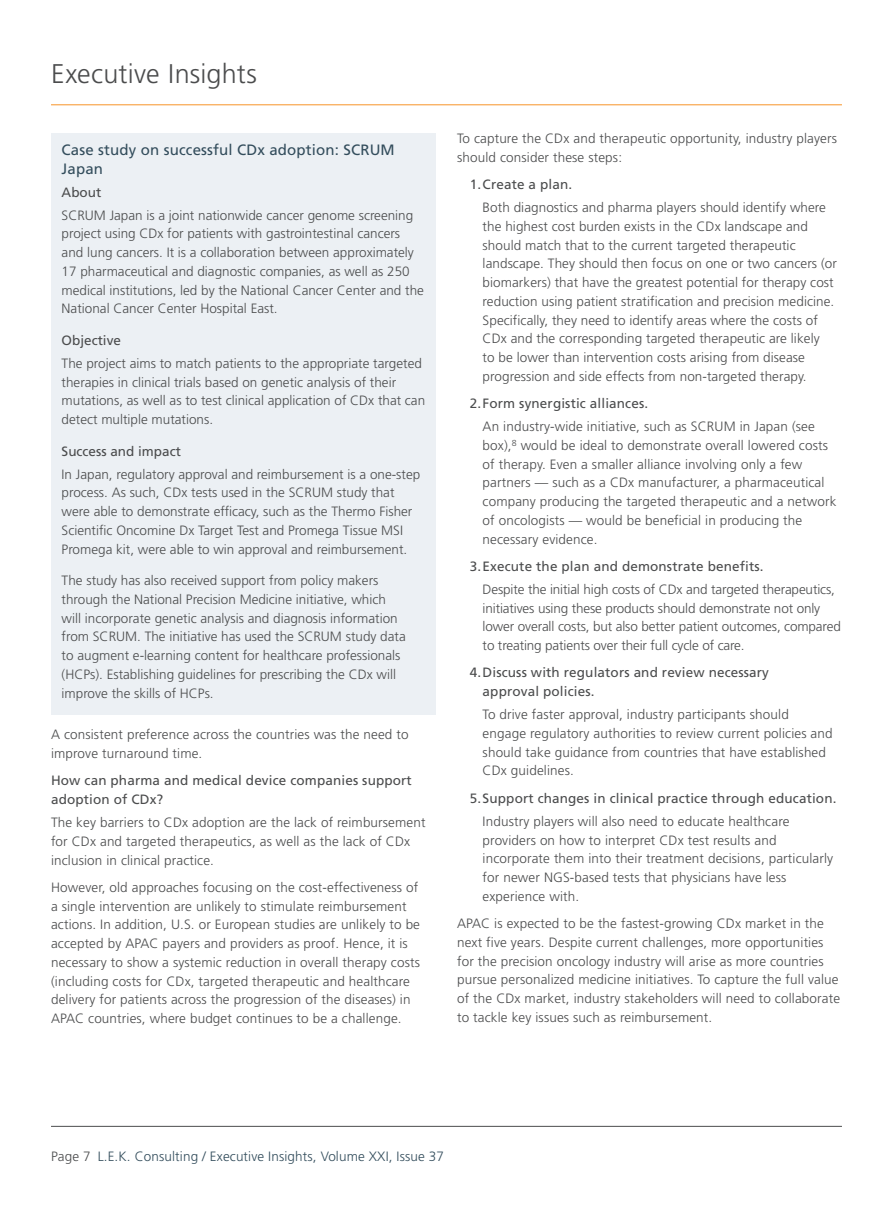
<style>
.page{position:relative;width:893px;height:1212px;background:#fff}
.page>*{position:absolute;margin:0;border:0;box-sizing:border-box;transform-origin:0 0}
.Exec_Insight_Head_2{font:300 27px "Frutiger LT Std";letter-spacing:.005em;color:#4b4c4d}
.Sub_Head_for_body{font:15px/18.8px "Frutiger LT Std";letter-spacing:.01em;color:#334d5c}
.Body_Copy{font:300 13.5px/18.8px "Frutiger LT Std";color:#4b4c4d}
.indented_copy{font:300 13.5px/18.8px "Frutiger LT Std";letter-spacing:.005em;color:#4b4c4d}
.Body_Copy-2{font:13.5px/18.8px "Frutiger LT Std";letter-spacing:.01em;color:#4b4c4d}
.Footer_information{font:300 13.5px "Frutiger LT Std";letter-spacing:.01em;color:#334d5c}
.s1{color:#4b4c4d}
</style>
<div class="page">
<hr style="left:51px;top:104px;width:791px;height:1px;background:#f79328">
<hr style="left:51px;top:1126px;width:791px;height:1px;background:#4b4c4d">
<div style="left:51px;top:133px;width:385px;height:581px;background:#ecf0f4"></div>
<p class="Exec_Insight_Head_2" style="left:51px;top:59px;width:207px">Executive Insights</p>
<p class="Sub_Head_for_body" style="left:62px;top:140px;width:335px">Case study on successful CDx adoption: SCRUM<br>Japan</p>
<p class="Body_Copy-2" style="left:62px;top:183px;width:41px">About</p>
<p class="Body_Copy" style="left:62px;top:206px;width:364px">SCRUM Japan is a joint nationwide cancer genome screening project using CDx for patients with gastrointestinal cancers and lung cancers. It is a collaboration between approximately 17 pharmaceutical and diagnostic companies, as well as 250 medical institutions, led by the National Cancer Center and the National Cancer Center Hospital East.</p>
<p class="Body_Copy-2" style="left:62px;top:331px;width:61px">Objective</p>
<p class="Body_Copy" style="left:62px;top:354px;width:365px">The project aims to match patients to the appropriate targeted therapies in clinical trials based on genetic analysis of their mutations, as well as to test clinical application of CDx that can detect multiple mutations.</p>
<p class="Body_Copy-2" style="left:62px;top:442px;width:121px">Success and impact</p>
<p class="Body_Copy" style="left:62px;top:465px;width:360px">In Japan, regulatory approval and reimbursement is a one-step process. As such, CDx tests used in the SCRUM study that were able to demonstrate efficacy, such as the Thermo Fisher Scientific Oncomine Dx Target Test and Promega Tissue MSI Promega kit, were able to win approval and reimbursement.</p>
<p class="Body_Copy" style="left:62px;top:571px;width:346px">The study has also received support from policy makers through the National Precision Medicine initiative, which will incorporate genetic analysis and diagnosis information from SCRUM. The initiative has used the SCRUM study data to augment e-learning content for healthcare professionals (HCPs). Establishing guidelines for prescribing the CDx will improve the skills of HCPs.</p>
<p class="Body_Copy" style="left:51px;top:725px;width:359px">A consistent preference across the countries was the need to improve turnaround time.</p>
<p class="Body_Copy-2" style="left:51px;top:771px;width:362px">How can pharma and medical device companies support adoption of CDx?</p>
<p class="Body_Copy" style="left:51px;top:813px;width:376px">The key barriers to CDx adoption are the lack of reimbursement for CDx and targeted therapeutics, as well as the lack of CDx inclusion in clinical practice.</p>
<p class="Body_Copy" style="left:51px;top:878px;width:370px">However, old approaches focusing on the cost-effectiveness of a single intervention are unlikely to stimulate reimbursement actions. In addition, U.S. or European studies are unlikely to be accepted by APAC payers and providers as proof. Hence, it is necessary to show a systemic reduction in overall therapy costs (including costs for CDx, targeted therapeutic and healthcare delivery for patients across the progression of the diseases) in APAC countries, where budget continues to be a challenge.</p>
<p class="Body_Copy" style="left:457px;top:129px;width:381px">To capture the CDx and therapeutic opportunity, industry players should consider these steps:</p>
<p class="Body_Copy-2" style="left:470px;top:175px;width:104px">1.Create a plan.</p>
<p class="indented_copy" style="left:483px;top:198px;width:356px">Both diagnostics and pharma players should identify where the highest cost burden exists in the CDx landscape and should match that to the current targeted therapeutic landscape. They should then focus on one or two cancers (or biomarkers) that have the greatest potential for therapy cost reduction using patient stratification and precision medicine.<br>Specifically, they need to identify areas where the costs of CDx and the corresponding targeted therapeutic are likely<br>to be lower than intervention costs arising from disease progression and side effects from non-targeted therapy.</p>
<p class="Body_Copy-2" style="left:470px;top:394px;width:180px">2.Form synergistic alliances.</p>
<p class="indented_copy" style="left:483px;top:417px;width:355px">An industry-wide initiative, such as SCRUM in Japan (see box),<sup>8</sup> would be ideal to demonstrate overall lowered costs of therapy. Even a smaller alliance involving only a few partners — such as a CDx manufacturer, a pharmaceutical company producing the targeted therapeutic and a network of oncologists — would be beneficial in producing the necessary evidence.</p>
<p class="Body_Copy-2" style="left:470px;top:557px;width:295px">3.Execute the plan and demonstrate benefits.</p>
<p class="indented_copy" style="left:483px;top:580px;width:360px">Despite the initial high costs of CDx and targeted therapeutics, initiatives using these products should demonstrate not only lower overall costs, but also better patient outcomes, compared to treating patients over their full cycle of care.</p>
<p class="Body_Copy-2" style="left:483px;top:663px;width:288px;text-indent:-13px">4.Discuss with regulators and review necessary approval policies.</p>
<p class="indented_copy" style="left:483px;top:705px;width:352px">To drive faster approval, industry participants should engage regulatory authorities to review current policies and should take guidance from countries that have established CDx guidelines.</p>
<p class="Body_Copy-2" style="left:470px;top:789px;width:368px">5.Support changes in clinical practice through education.</p>
<p class="indented_copy" style="left:483px;top:812px;width:352px">Industry players will also need to educate healthcare providers on how to interpret CDx test results and incorporate them into their treatment decisions, particularly for newer NGS-based tests that physicians have less experience with.</p>
<p class="Body_Copy" style="left:457px;top:914px;width:384px">APAC is expected to be the fastest-growing CDx market in the next five years. Despite current challenges, more opportunities for the precision oncology industry will arise as more countries pursue personalized medicine initiatives. To capture the full value of the CDx market, industry stakeholders will need to collaborate to tackle key issues such as reimbursement.</p>
<p class="Footer_information" style="left:51px;top:1148px;width:394px"><span class="s1">Page 7</span> L.E.K. Consulting / Executive Insights, Volume XXI, Issue 37</p>
</div>
